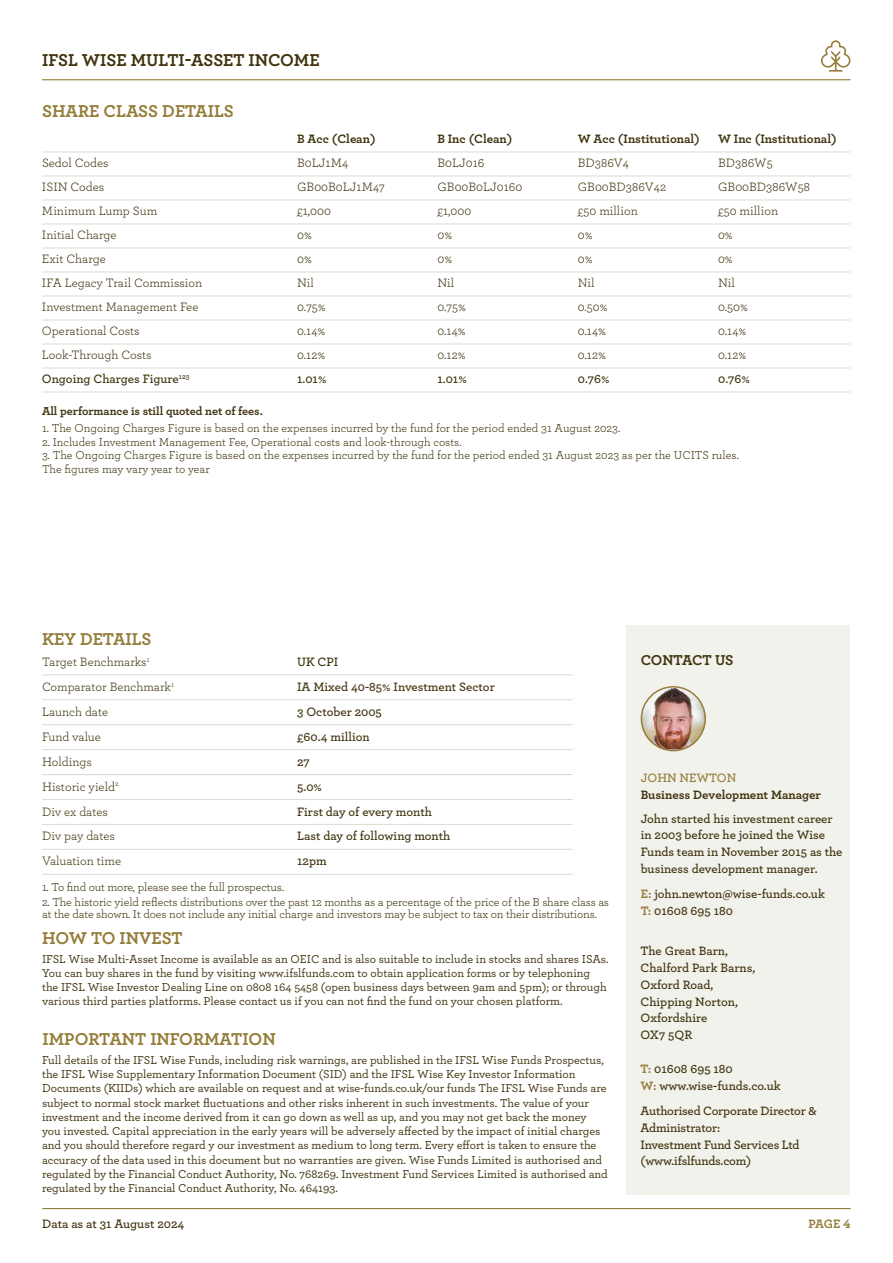
<style>
.page{position:relative;width:893px;height:1263px;background:#fff}
.page>*{position:absolute;margin:0;border:0;box-sizing:border-box;transform-origin:0 0}
.t1{font:700 18px "Archer";color:#957d3a}
.t2{font:700 18px "Archer";color:#41350f}
.t3{font:700 15px "Archer";letter-spacing:-.02em;color:#41350f}
.t4{font:600 12.75px/16.8px "Archer";color:#41350f}
.t5{font:12.75px "Archer";color:#41350f}
.t6{font:700 12.75px "Archer";color:#41350f}
.t7{font:600 12.75px "Archer";color:#957d3a}
.t8{font:700 12.75px "Archer";color:#957d3a}
.t9{font:500 12px/14.2px "Archer";color:#41350f}
.t10{font:12px/12px "Archer";letter-spacing:-.01em;color:#41350f}
.t11{font:700 12px "Archer";color:#41350f}
.s1{font-weight:700;color:#957d3a}
</style>
<div class="page">
<hr style="left:42px;top:79px;width:808px;height:1px;background:#957d3a">
<hr style="left:42px;top:1208px;width:809px;height:1px;background:#957d3a">
<svg style="left:821px;top:40px;width:30px;height:32px"></svg>
<div style="left:626px;top:626px;width:224px;height:569px;background:#f2f2ed"></div>
<hr style="left:42px;top:152px;width:808px;height:1px;background:#dedad1">
<hr style="left:42px;top:176px;width:808px;height:1px;background:#dedad1">
<hr style="left:42px;top:200px;width:808px;height:1px;background:#dedad1">
<hr style="left:42px;top:224px;width:808px;height:1px;background:#dedad1">
<hr style="left:42px;top:248px;width:808px;height:1px;background:#dedad1">
<hr style="left:42px;top:272px;width:808px;height:1px;background:#dedad1">
<hr style="left:42px;top:296px;width:808px;height:1px;background:#dedad1">
<hr style="left:42px;top:320px;width:808px;height:1px;background:#dedad1">
<hr style="left:42px;top:344px;width:808px;height:1px;background:#dedad1">
<hr style="left:42px;top:368px;width:808px;height:1px;background:#dedad1">
<hr style="left:42px;top:392px;width:808px;height:1px;background:#dedad1">
<hr style="left:42px;top:674px;width:531px;height:1px;background:#dedad1">
<hr style="left:42px;top:699px;width:531px;height:1px;background:#dedad1">
<hr style="left:42px;top:724px;width:531px;height:1px;background:#dedad1">
<hr style="left:42px;top:749px;width:531px;height:1px;background:#dedad1">
<hr style="left:42px;top:774px;width:531px;height:1px;background:#dedad1">
<hr style="left:42px;top:799px;width:531px;height:1px;background:#dedad1">
<hr style="left:42px;top:824px;width:531px;height:1px;background:#dedad1">
<hr style="left:42px;top:849px;width:531px;height:1px;background:#dedad1">
<hr style="left:42px;top:874px;width:531px;height:1px;background:#dedad1">
<img style="left:641px;top:688px;width:64px;height:61px">
<div style="left:641px;top:686px;width:65px;height:65px;border:2px solid #957d3a;border-radius:50%"></div>
<h1 class="t2" style="left:42px;top:46px;width:279px">IFSL WISE MULTI-ASSET INCOME</h1>
<h1 class="t1" style="left:42px;top:97px;width:193px">SHARE CLASS DETAILS</h1>
<p class="t6" style="left:297px;top:129px;width:80px">B Acc (Clean)</p>
<p class="t6" style="left:437px;top:129px;width:76px">B Inc (Clean)</p>
<p class="t6" style="left:578px;top:129px;width:124px">W Acc (Institutional)</p>
<p class="t6" style="left:718px;top:129px;width:120px">W Inc (Institutional)</p>
<p class="t5" style="left:42px;top:154px;width:68px">Sedol Codes</p>
<p class="t5" style="left:297px;top:154px;width:53px">B0LJ1M4</p>
<p class="t5" style="left:437px;top:154px;width:49px">B0LJ016</p>
<p class="t5" style="left:578px;top:154px;width:53px">BD386V4</p>
<p class="t5" style="left:718px;top:154px;width:56px">BD386W5</p>
<p class="t5" style="left:42px;top:178px;width:64px">ISIN Codes</p>
<p class="t5" style="left:297px;top:178px;width:89px">GB00B0LJ1M47</p>
<p class="t5" style="left:437px;top:178px;width:86px">GB00B0LJ0160</p>
<p class="t5" style="left:578px;top:178px;width:90px">GB00BD386V42</p>
<p class="t5" style="left:718px;top:178px;width:93px">GB00BD386W58</p>
<p class="t5" style="left:42px;top:202px;width:117px">Minimum Lump Sum</p>
<p class="t5" style="left:297px;top:202px;width:35px">£1,000</p>
<p class="t5" style="left:437px;top:202px;width:35px">£1,000</p>
<p class="t5" style="left:578px;top:202px;width:62px">£50 million</p>
<p class="t5" style="left:718px;top:202px;width:62px">£50 million</p>
<p class="t5" style="left:42px;top:226px;width:76px">Initial Charge</p>
<p class="t5" style="left:297px;top:226px;width:16px">0%</p>
<p class="t5" style="left:437px;top:226px;width:16px">0%</p>
<p class="t5" style="left:578px;top:226px;width:16px">0%</p>
<p class="t5" style="left:718px;top:226px;width:16px">0%</p>
<p class="t5" style="left:42px;top:250px;width:65px">Exit Charge</p>
<p class="t5" style="left:297px;top:250px;width:16px">0%</p>
<p class="t5" style="left:437px;top:250px;width:16px">0%</p>
<p class="t5" style="left:578px;top:250px;width:16px">0%</p>
<p class="t5" style="left:718px;top:250px;width:16px">0%</p>
<p class="t5" style="left:42px;top:274px;width:162px">IFA Legacy Trail Commission</p>
<p class="t5" style="left:297px;top:274px;width:18px">Nil</p>
<p class="t5" style="left:437px;top:274px;width:18px">Nil</p>
<p class="t5" style="left:578px;top:274px;width:18px">Nil</p>
<p class="t5" style="left:718px;top:274px;width:18px">Nil</p>
<p class="t5" style="left:42px;top:298px;width:158px">Investment Management Fee</p>
<p class="t5" style="left:297px;top:298px;width:30px">0.75%</p>
<p class="t5" style="left:437px;top:298px;width:30px">0.75%</p>
<p class="t5" style="left:578px;top:298px;width:32px">0.50%</p>
<p class="t5" style="left:718px;top:298px;width:32px">0.50%</p>
<p class="t5" style="left:42px;top:322px;width:99px">Operational Costs</p>
<p class="t5" style="left:297px;top:322px;width:30px">0.14%</p>
<p class="t5" style="left:437px;top:322px;width:30px">0.14%</p>
<p class="t5" style="left:578px;top:322px;width:30px">0.14%</p>
<p class="t5" style="left:718px;top:322px;width:30px">0.14%</p>
<p class="t5" style="left:42px;top:346px;width:111px">Look-Through Costs</p>
<p class="t5" style="left:297px;top:346px;width:30px">0.12%</p>
<p class="t5" style="left:437px;top:346px;width:30px">0.12%</p>
<p class="t5" style="left:578px;top:346px;width:30px">0.12%</p>
<p class="t5" style="left:718px;top:346px;width:30px">0.12%</p>
<p class="t4" style="left:42px;top:370px;width:149px">Ongoing Charges Figure<sup>123</sup></p>
<p class="t4" style="left:297px;top:370px;width:31px">1.01%</p>
<p class="t4" style="left:437px;top:370px;width:31px">1.01%</p>
<p class="t4" style="left:578px;top:370px;width:33px">0.76%</p>
<p class="t4" style="left:718px;top:370px;width:33px">0.76%</p>
<p class="t11" style="left:42px;top:401px;width:222px">All performance is still quoted net of fees.</p>
<p class="t10" style="left:42px;top:422px;width:580px">1. The Ongoing Charges Figure is based on the expenses incurred by the fund for the period ended 31 August 2023.</p>
<p class="t10" style="left:42px;top:435px;width:421px">2. Includes Investment Management Fee, Operational costs and look-through costs.</p>
<p class="t10" style="left:42px;top:448px;width:698px;line-height:13.5px">3. The Ongoing Charges Figure is based on the expenses incurred by the fund for the period ended 31 August 2023 as per the UCITS rules.<br>The figures may vary year to year</p>
<h1 class="t1" style="left:42px;top:625px;width:111px">KEY DETAILS</h1>
<p class="t5" style="left:42px;top:653px;width:109px">Target Benchmarks<sup>1</sup></p>
<p class="t4" style="left:297px;top:652px;width:43px">UK CPI</p>
<p class="t5" style="left:42px;top:678px;width:134px">Comparator Benchmark<sup>1</sup></p>
<p class="t4" style="left:297px;top:677px;width:199px">IA Mixed 40‑85% Investment Sector</p>
<p class="t5" style="left:42px;top:703px;width:68px">Launch date</p>
<p class="t4" style="left:297px;top:702px;width:86px">3 October 2005</p>
<p class="t5" style="left:42px;top:728px;width:61px">Fund value</p>
<p class="t4" style="left:297px;top:727px;width:74px">£60.4 million</p>
<p class="t5" style="left:42px;top:753px;width:51px">Holdings</p>
<p class="t4" style="left:297px;top:752px;width:14px">27</p>
<p class="t5" style="left:42px;top:777px;width:78px">Historic yield<sup>2</sup></p>
<p class="t4" style="left:297px;top:777px;width:26px">5.0%</p>
<p class="t5" style="left:42px;top:802px;width:67px">Div ex dates</p>
<p class="t4" style="left:297px;top:802px;width:136px">First day of every month</p>
<p class="t5" style="left:42px;top:827px;width:74px">Div pay dates</p>
<p class="t4" style="left:297px;top:827px;width:155px">Last day of following month</p>
<p class="t5" style="left:42px;top:852px;width:81px">Valuation time</p>
<p class="t4" style="left:297px;top:852px;width:31px">12pm</p>
<p class="t10" style="left:42px;top:880px;width:244px">1. To find out more, please see the full prospectus.</p>
<p class="t10" style="left:42px;top:896px;width:569px">2. The historic yield reflects distributions over the past 12 months as a percentage of the price of the B share class as at the date shown. It does not include any initial charge and investors may be subject to tax on their distributions.</p>
<p class="t9" style="left:42px;top:951px;width:568px">IFSL Wise Multi-Asset Income is available as an OEIC and is also suitable to include in stocks and shares ISAs.<br>You can buy shares in the fund by visiting www.ifslfunds.com to obtain application forms or by telephoning the IFSL Wise Investor Dealing Line on 0808 164 5458 (open business days between 9am and 5pm); or through various third parties platforms. Please contact us if you can not find the fund on your chosen platform.</p>
<h1 class="t1" style="left:42px;top:923px;width:142px">HOW TO INVEST</h1>
<h1 class="t1" style="left:43px;top:1024px;width:235px">IMPORTANT INFORMATION</h1>
<p class="t9" style="left:42px;top:1052px;width:567px">Full details of the IFSL Wise Funds, including risk warnings, are published in the IFSL Wise Funds Prospectus, the IFSL Wise Supplementary Information Document (SID) and the IFSL Wise Key Investor Information Documents (KIIDs) which are available on request and at wise-funds.co.uk/our funds The IFSL Wise Funds are subject to normal stock market fluctuations and other risks inherent in such investments. The value of your investment and the income derived from it can go down as well as up, and you may not get back the money you invested. Capital appreciation in the early years will be adversely affected by the impact of initial charges and you should therefore regard y our investment as medium to long term. Every effort is taken to ensure the accuracy of the data used in this document but no warranties are given. Wise Funds Limited is authorised and regulated by the Financial Conduct Authority, No. 768269. Investment Fund Services Limited is authorised and regulated by the Financial Conduct Authority, No. 464193.</p>
<p class="t3" style="left:641px;top:648px;width:94px">CONTACT US</p>
<p class="t7" style="left:641px;top:768px;width:97px">JOHN NEWTON</p>
<p class="t6" style="left:641px;top:785px;width:182px">Business Development Manager</p>
<p class="t4" style="left:641px;top:809px;width:203px">John started his investment career in 2003 before he joined the Wise Funds team in November 2015 as the business development manager.</p>
<p class="t4" style="left:641px;top:885px;width:186px"><span class="s1">E:</span> john.newton@wise-funds.co.uk<br><span class="s1">T:</span> 01608 695 180</p>
<p class="t4" style="left:641px;top:942px;width:116px">The Great Barn,<br>Chalford Park Barns,<br>Oxford Road,<br>Chipping Norton,<br>Oxfordshire<br>OX7 5QR</p>
<p class="t4" style="left:641px;top:1059px;width:142px"><span class="s1">T:</span> 01608 695 180<br><span class="s1">W:</span> www.wise-funds.co.uk</p>
<p class="t4" style="left:641px;top:1101px;width:177px">Authorised Corporate Director &amp;<br>Administrator:<br>Investment Fund Services Ltd (www.ifslfunds.com)</p>
<p class="t4" style="left:42px;top:1214px;width:144px">Data as at 31 August 2024</p>
<p class="t8" style="left:808px;top:1214px;width:44px">PAGE 4</p>
</div>
